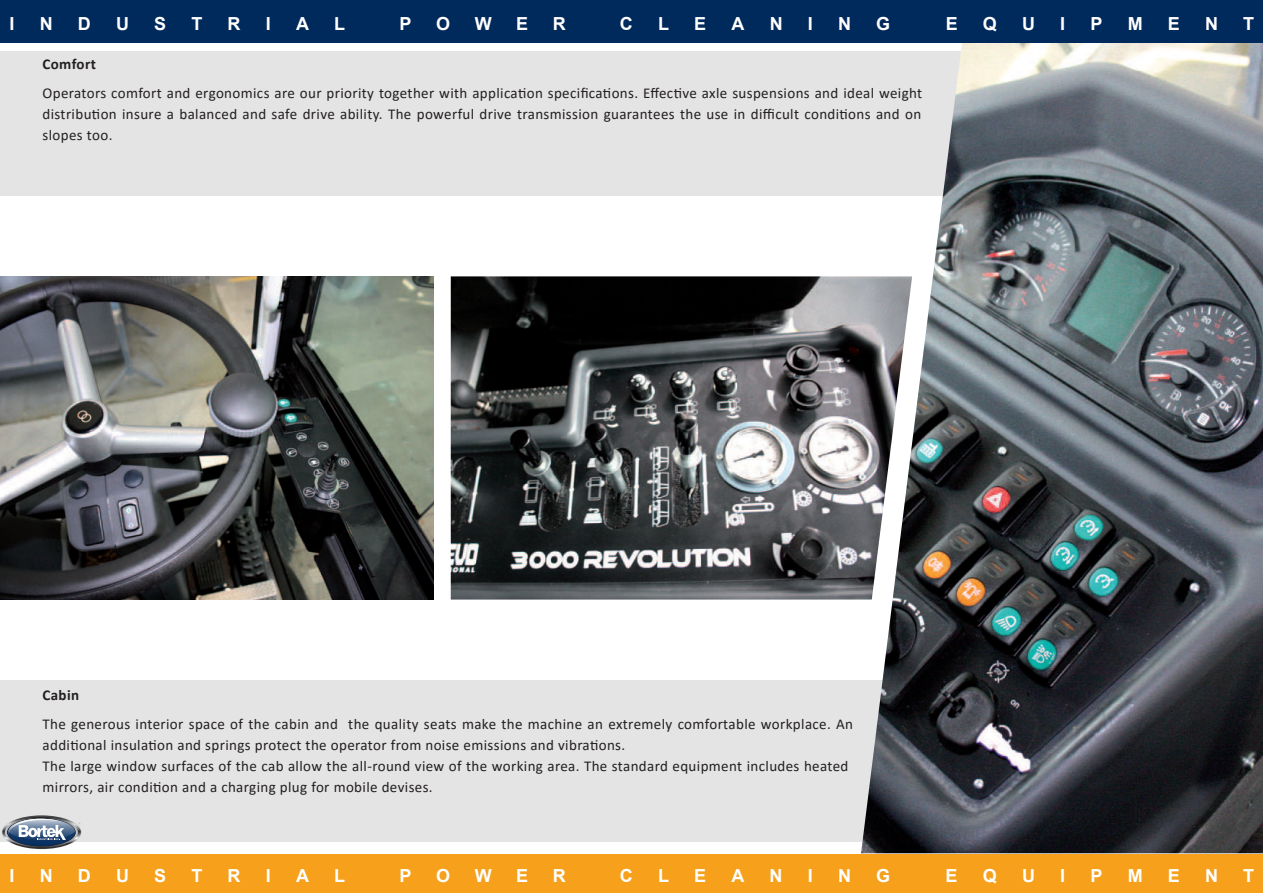
<style>
.page{position:relative;width:1263px;height:893px;background:#fff}
.page>*{position:absolute;margin:0;border:0;box-sizing:border-box;transform-origin:0 0}
.t1{font:700 18px "Arial";color:#fff}
.t2{font:15px/21px "Calibri";letter-spacing:.025em;color:#231f20;text-align:justify}
.t3{font:700 15px "Calibri";letter-spacing:.025em;color:#231f20}
</style>
<div class="page">
<div style="left:0;top:51px;width:961px;height:145px;background:#e4e4e5"></div>
<div style="left:0;top:680px;width:961px;height:162px;background:#e4e4e5"></div>
<img style="left:451px;top:276px;width:410px;height:324px">
<img style="left:0;top:276px;width:434px;height:324px">
<img style="left:861px;top:43px;width:402px;height:810px">
<div style="left:0;top:0;width:1263px;height:43px;background:#00295c"></div>
<div style="left:0;top:855px;width:1263px;height:38px;background:#f6a01b"></div>
<svg style="left:2px;top:815px;width:79px;height:34px"></svg>
<p class="t1" style="left:9px;top:11px;width:7px">I</p>
<p class="t1" style="left:40px;top:11px;width:14px">N</p>
<p class="t1" style="left:78px;top:11px;width:14px">D</p>
<p class="t1" style="left:116px;top:11px;width:14px">U</p>
<p class="t1" style="left:154px;top:11px;width:14px">S</p>
<p class="t1" style="left:191px;top:11px;width:12px">T</p>
<p class="t1" style="left:228px;top:11px;width:14px">R</p>
<p class="t1" style="left:266px;top:11px;width:7px">I</p>
<p class="t1" style="left:296px;top:11px;width:14px">A</p>
<p class="t1" style="left:334px;top:11px;width:12px">L</p>
<p class="t1" style="left:400px;top:11px;width:14px">P</p>
<p class="t1" style="left:436px;top:11px;width:16px">O</p>
<p class="t1" style="left:475px;top:11px;width:18px">W</p>
<p class="t1" style="left:516px;top:11px;width:14px">E</p>
<p class="t1" style="left:553px;top:11px;width:14px">R</p>
<p class="t1" style="left:620px;top:11px;width:14px">C</p>
<p class="t1" style="left:658px;top:11px;width:12px">L</p>
<p class="t1" style="left:694px;top:11px;width:14px">E</p>
<p class="t1" style="left:731px;top:11px;width:14px">A</p>
<p class="t1" style="left:770px;top:11px;width:14px">N</p>
<p class="t1" style="left:808px;top:11px;width:7px">I</p>
<p class="t1" style="left:838px;top:11px;width:14px">N</p>
<p class="t1" style="left:876px;top:11px;width:16px">G</p>
<p class="t1" style="left:946px;top:11px;width:14px">E</p>
<p class="t1" style="left:983px;top:11px;width:16px">Q</p>
<p class="t1" style="left:1022px;top:11px;width:14px">U</p>
<p class="t1" style="left:1060px;top:11px;width:7px">I</p>
<p class="t1" style="left:1090px;top:11px;width:14px">P</p>
<p class="t1" style="left:1128px;top:11px;width:16px">M</p>
<p class="t1" style="left:1168px;top:11px;width:14px">E</p>
<p class="t1" style="left:1205px;top:11px;width:14px">N</p>
<p class="t1" style="left:1243px;top:11px;width:12px">T</p>
<p class="t3" style="left:43px;top:53px;width:55px">Comfort</p>
<p class="t2" style="left:43px;top:82px;width:881px">Operators comfort and ergonomics are our priority together with application specifications. Effective axle suspensions and ideal weight distribution insure a balanced and safe drive ability. The powerful drive transmission guarantees the use in difficult conditions and on slopes too.</p>
<p class="t3" style="left:43px;top:684px;width:38px">Cabin</p>
<p class="t2" style="left:43px;top:713px;width:812px;text-align:left">The generous interior space of the cabin and the quality seats make the machine an extremely comfortable workplace. An additional insulation and springs protect the operator from noise emissions and vibrations.<br>The large window surfaces of the cab allow the all-round view of the working area. The standard equipment includes heated mirrors, air condition and a charging plug for mobile devises.</p>
<p class="t1" style="left:9px;top:863px;width:7px">I</p>
<p class="t1" style="left:40px;top:863px;width:14px">N</p>
<p class="t1" style="left:78px;top:863px;width:14px">D</p>
<p class="t1" style="left:116px;top:863px;width:14px">U</p>
<p class="t1" style="left:154px;top:863px;width:14px">S</p>
<p class="t1" style="left:191px;top:863px;width:12px">T</p>
<p class="t1" style="left:228px;top:863px;width:14px">R</p>
<p class="t1" style="left:266px;top:863px;width:7px">I</p>
<p class="t1" style="left:296px;top:863px;width:14px">A</p>
<p class="t1" style="left:334px;top:863px;width:12px">L</p>
<p class="t1" style="left:400px;top:863px;width:14px">P</p>
<p class="t1" style="left:436px;top:863px;width:16px">O</p>
<p class="t1" style="left:475px;top:863px;width:18px">W</p>
<p class="t1" style="left:516px;top:863px;width:14px">E</p>
<p class="t1" style="left:553px;top:863px;width:14px">R</p>
<p class="t1" style="left:620px;top:863px;width:14px">C</p>
<p class="t1" style="left:658px;top:863px;width:12px">L</p>
<p class="t1" style="left:694px;top:863px;width:14px">E</p>
<p class="t1" style="left:731px;top:863px;width:14px">A</p>
<p class="t1" style="left:770px;top:863px;width:14px">N</p>
<p class="t1" style="left:808px;top:863px;width:7px">I</p>
<p class="t1" style="left:838px;top:863px;width:14px">N</p>
<p class="t1" style="left:876px;top:863px;width:16px">G</p>
<p class="t1" style="left:946px;top:863px;width:14px">E</p>
<p class="t1" style="left:983px;top:863px;width:16px">Q</p>
<p class="t1" style="left:1022px;top:863px;width:14px">U</p>
<p class="t1" style="left:1060px;top:863px;width:7px">I</p>
<p class="t1" style="left:1090px;top:863px;width:14px">P</p>
<p class="t1" style="left:1128px;top:863px;width:16px">M</p>
<p class="t1" style="left:1168px;top:863px;width:14px">E</p>
<p class="t1" style="left:1205px;top:863px;width:14px">N</p>
<p class="t1" style="left:1243px;top:863px;width:12px">T</p>
</div>
